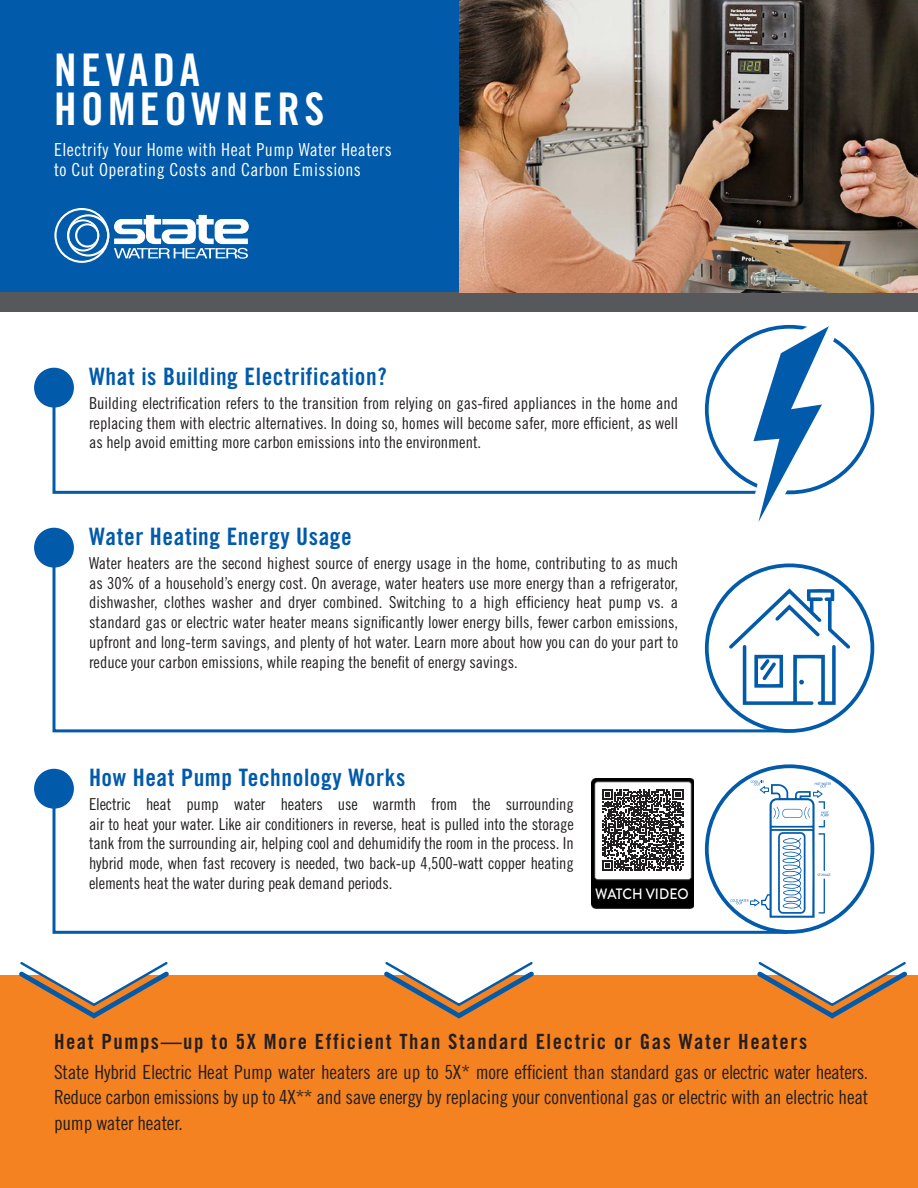
<style>
.page{position:relative;width:918px;height:1188px;background:#fff}
.page>*{position:absolute;margin:0;border:0;box-sizing:border-box;transform-origin:0 0}
.t1{font:45px "Trade Gothic LT Std Bd Cn 20";letter-spacing:.1em;color:#fff}
.SUB_HEADING{font:24px "Trade Gothic LT Std Bd Cn 20";letter-spacing:.025em;color:#015aaa}
.t2{font:21px "Trade Gothic LT Std Bd Cn 20";letter-spacing:.075em;color:#231f20}
.t3{font:19.5px/25.5px "Trade Gothic LT Std Cn 18";letter-spacing:-.01em;color:#231f20;text-align:justify}
.Paragraph_Style_2{font:18px/19.5px "Trade Gothic LT Std Cn 18";letter-spacing:.025em;color:#fff}
.BODY{font:16.5px/19.8px "Trade Gothic LT Std Cn 18";color:#231f20;text-align:justify}
.t4{font:500 15px "Brandon Grotesque";color:#fff;scale:.92 1}
</style>
<div class="page">
<div style="left:0;top:976px;width:918px;height:212px;background:#f58220"></div>
<div style="left:0;top:0;width:918px;height:293px;background:#015aaa"></div>
<div style="left:34px;top:528px;width:40px;height:40px;background:#015aaa;border-radius:50%"></div>
<svg style="left:51px;top:555px;width:729px;height:178px"></svg>
<svg style="left:52px;top:800px;width:728px;height:134px"></svg>
<div style="left:34px;top:769px;width:40px;height:40px;background:#015aaa;border-radius:50%"></div>
<div style="left:34px;top:368px;width:40px;height:40px;background:#015aaa;border-radius:50%"></div>
<svg style="left:51px;top:379px;width:684px;height:115px"></svg>
<svg style="left:735px;top:324px;width:113px;height:198px"></svg>
<svg style="left:15px;top:962px;width:158px;height:57px"></svg>
<svg style="left:380px;top:962px;width:158px;height:57px"></svg>
<svg style="left:753px;top:962px;width:158px;height:57px"></svg>
<div style="left:1px;top:293px;width:917px;height:19px;background:#57585b"></div>
<div style="left:707px;top:766px;width:165px;height:166px;background:#fff;border-radius:50%"></div>
<div style="left:705px;top:764px;width:169px;height:170px;border:4px solid #015aaa;border-radius:50%"></div>
<div style="left:705px;top:563px;width:169px;height:170px;border:4px solid #015aaa;border-radius:50%"></div>
<svg style="left:729px;top:588px;width:121px;height:117px"></svg>
<svg style="left:730px;top:780px;width:101px;height:138px"></svg>
<img style="left:459px;top:0;width:459px;height:293px">
<img style="left:591px;top:778px;width:103px;height:130px">
<div style="left:595px;top:882px;width:94px;height:24px;background:#000"></div>
<div style="left:598px;top:784px;width:90px;height:92px;background:#fff"></div>
<svg style="left:602px;top:789px;width:81px;height:82px"></svg>
<svg style="left:54px;top:208px;width:195px;height:55px"></svg>
<p class="t1" style="left:54px;top:43px;width:147px">NEVADA</p>
<p class="t1" style="left:54px;top:82px;width:272px">HOMEOWNERS</p>
<p class="Paragraph_Style_2" style="left:54px;top:140px;width:339px">Electrify Your Home with Heat Pump Water Heaters to Cut Operating Costs and Carbon Emissions</p>
<p class="SUB_HEADING" style="left:89px;top:362px;width:299px">What is Building Electrification?</p>
<p class="BODY" style="left:89px;top:393px;width:591px">Building electrification refers to the transition from relying on gas-fired appliances in the home and replacing them with electric alternatives. In doing so, homes will become safer, more efficient, as well as help avoid emitting more carbon emissions into the environment.</p>
<p class="SUB_HEADING" style="left:89px;top:522px;width:264px">Water Heating Energy Usage</p>
<p class="BODY" style="left:89px;top:553px;width:591px">Water heaters are the second highest source of energy usage in the home, contributing to as much as 30% of a household’s energy cost. On average, water heaters use more energy than a refrigerator, dishwasher, clothes washer and dryer combined. Switching to a high efficiency heat pump vs. a standard gas or electric water heater means significantly lower energy bills, fewer carbon emissions, upfront and long-term savings, and plenty of hot water. Learn more about how you can do your part to reduce your carbon emissions, while reaping the benefit of energy savings.</p>
<p class="SUB_HEADING" style="left:89px;top:763px;width:318px">How Heat Pump Technology Works</p>
<p class="BODY" style="left:89px;top:794px;width:486px">Electric heat pump water heaters use warmth from the surrounding air to heat your water. Like air conditioners in reverse, heat is pulled into the storage tank from the surrounding air, helping cool and dehumidify the room in the process. In hybrid mode, when fast recovery is needed, two back-up 4,500-watt copper heating elements heat the water during peak demand periods.</p>
<p class="t4" style="left:595px;top:884px;width:103px">WATCH VIDEO</p>
<p class="t2" style="left:54px;top:1029px;width:755px">Heat Pumps—up to 5X More Efficient Than Standard Electric or Gas Water Heaters</p>
<p class="t3" style="left:54px;top:1059px;width:816px">State Hybrid Electric Heat Pump water heaters are up to 5X* more efficient than standard gas or electric water heaters.<br>Reduce carbon emissions by up to 4X** and save energy by replacing your conventional gas or electric with an electric heat pump water heater.</p>
</div>
